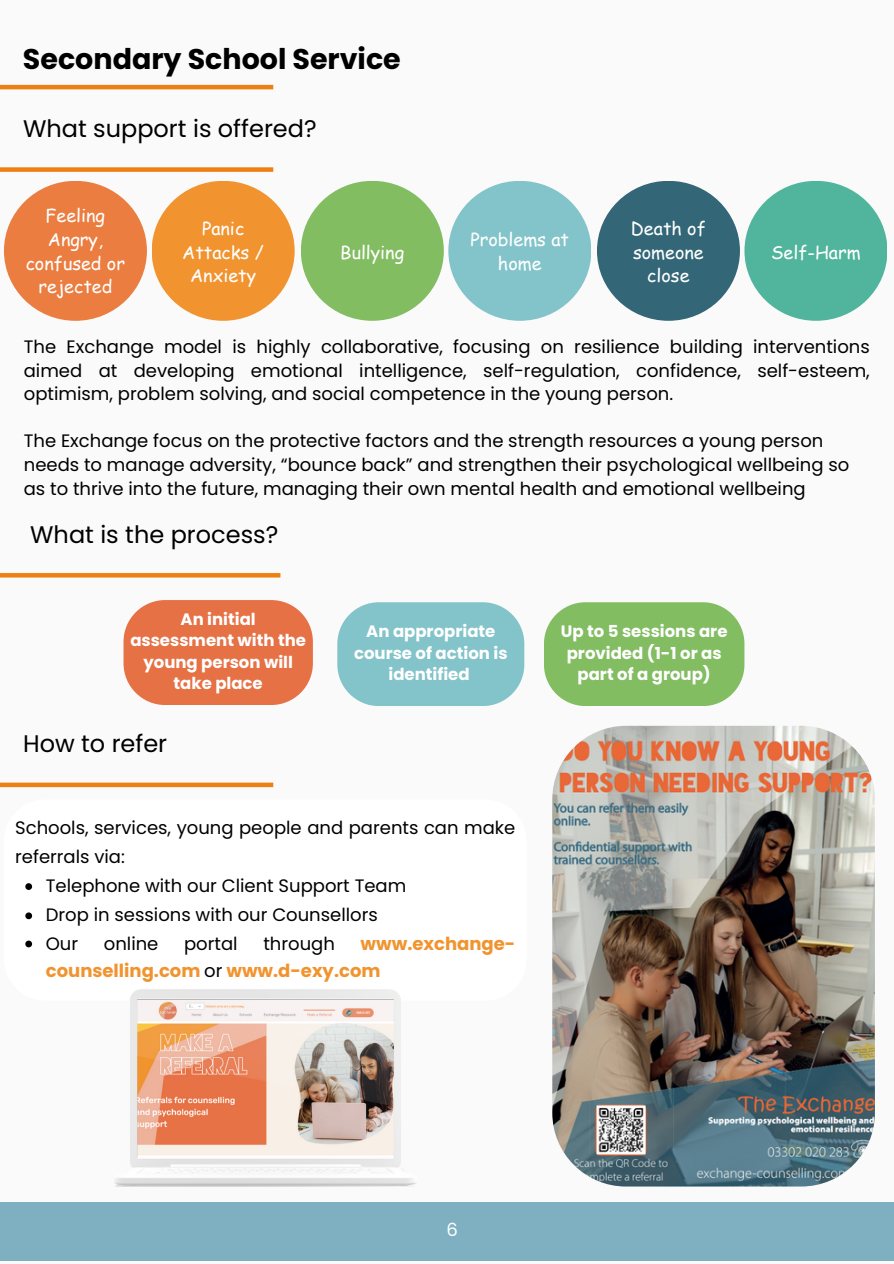
<style>
.page{position:relative;width:894px;height:1264px;background:#fff}
.page>*{position:absolute;margin:0;border:0;box-sizing:border-box;transform-origin:0 0}
.t1{font:700 28.5px "Poppins";color:#000}
.t2{font:24px "Poppins";color:#000}
.t3{font:18px/23.7px "Poppins";color:#000}
.t4{font:18px/23.7px "Comic Sans MS";color:#fff;text-align:center}
.t5{font:700 18px/27px "Poppins";color:#f1942f}
.t6{font:18px "Poppins";color:#fff}
.t7{font:700 16.5px/21.3px "Poppins";color:#fff;text-align:center}
.s1{font-weight:400;color:#000}
</style>
<div class="page">
<div style="left:0;top:0;width:893px;height:1263px;background:#fafafa"></div>
<div style="left:0;top:167px;width:273px;height:5px;background:#ee8011"></div>
<hr style="left:0;top:85px;width:273px;height:4px;background:#ee8011">
<div style="left:0;top:1202px;width:893px;height:58px;background:#7fb0c1"></div>
<hr style="left:0;top:573px;width:280px;height:4px;background:#ee8011">
<svg style="left:25px;top:883px;width:7px;height:7px"></svg>
<svg style="left:25px;top:912px;width:7px;height:7px"></svg>
<svg style="left:25px;top:940px;width:7px;height:7px"></svg>
<img style="left:114px;top:989px;width:302px;height:197px">
<img style="left:552px;top:725px;width:322px;height:461px;border-radius:74px">
<div style="left:0;top:782px;width:273px;height:5px;background:#ee8011"></div>
<div style="left:4px;top:181px;width:143px;height:140px;background:#ea7d3f;border-radius:50%"></div>
<div style="left:152px;top:181px;width:142px;height:140px;background:#f1942f;border-radius:50%"></div>
<div style="left:301px;top:181px;width:142px;height:140px;background:#82bd62;border-radius:50%"></div>
<div style="left:448px;top:181px;width:143px;height:140px;background:#82c4c9;border-radius:50%"></div>
<div style="left:596px;top:181px;width:143px;height:140px;background:#367;border-radius:50%"></div>
<div style="left:744px;top:181px;width:142px;height:140px;background:#50b59c;border-radius:50%"></div>
<div style="left:123px;top:600px;width:190px;height:105px;background:#e67145;border-radius:42px"></div>
<div style="left:337px;top:602px;width:187px;height:104px;background:#82c4c9;border-radius:42px"></div>
<div style="left:544px;top:602px;width:200px;height:104px;background:#82bd62;border-radius:42px"></div>
<p class="t1" style="left:23px;top:39px;width:379px">Secondary School Service</p>
<h2 class="t2" style="left:23px;top:112px;width:295px">What support is offered?</h2>
<h2 class="t4" style="left:26px;top:203px;width:101px">Feeling<br>Angry, confused or rejected</h2>
<p class="t4" style="left:182px;top:216px;width:83px">Panic<br>Attacks /<br>Anxiety</p>
<h3 class="t4" style="left:340px;top:239px;width:65px">Bullying</h3>
<h3 class="t4" style="left:470px;top:227px;width:100px">Problems at home</h3>
<h3 class="t4" style="left:630px;top:216px;width:76px">Death of someone close</h3>
<p class="t4" style="left:770px;top:239px;width:91px">Self-Harm</p>
<p class="t3" style="left:24px;top:335px;width:847px;text-align:justify">The Exchange model is highly collaborative, focusing on resilience building interventions aimed at developing emotional intelligence, self-regulation, confidence, self-esteem, optimism, problem solving, and social competence in the young person.</p>
<p class="t3" style="left:24px;top:429px;width:826px">The Exchange focus on the protective factors and the strength resources a young person needs to manage adversity, “bounce back” and strengthen their psychological wellbeing so as to thrive into the future, managing their own mental health and emotional wellbeing</p>
<p class="t2" style="left:30px;top:517px;width:249px">What is the process?</p>
<h2 class="t7" style="left:130px;top:608px;width:177px">An initial assessment with the young person will take place</h2>
<p class="t2" style="left:23px;top:727px;width:146px">How to refer</p>
<p class="t7" style="left:354px;top:620px;width:155px">An appropriate course of action is identified</p>
<p class="t7" style="left:560px;top:620px;width:168px">Up to 5 sessions are provided (1-1 or as part of a group)</p>
<p class="t3" style="left:15px;top:812px;width:501px;line-height:29.2px">Schools, services, young people and parents can make referrals via:</p>
<p class="t3" style="left:46px;top:874px;width:362px">Telephone with our Client Support Team</p>
<p class="t3" style="left:46px;top:903px;width:333px">Drop in sessions with our Counsellors</p>
<p class="t3" style="left:46px;top:931px;width:34px">Our</p>
<p class="t3" style="left:104px;top:931px;width:56px">online</p>
<p class="t3" style="left:184px;top:931px;width:55px">portal</p>
<p class="t3" style="left:263px;top:931px;width:73px">through</p>
<p class="t5" style="left:46px;top:929px;width:471px;text-indent:315px">www.exchange&shy;counselling.com <span class="s1">or</span> www.d-exy.com</p>
<p class="t6" style="left:446px;top:1217px;width:13px">6</p>
<h1 class="t6" style="left:442px;top:1220px;width:11px">7</h1>
</div>
